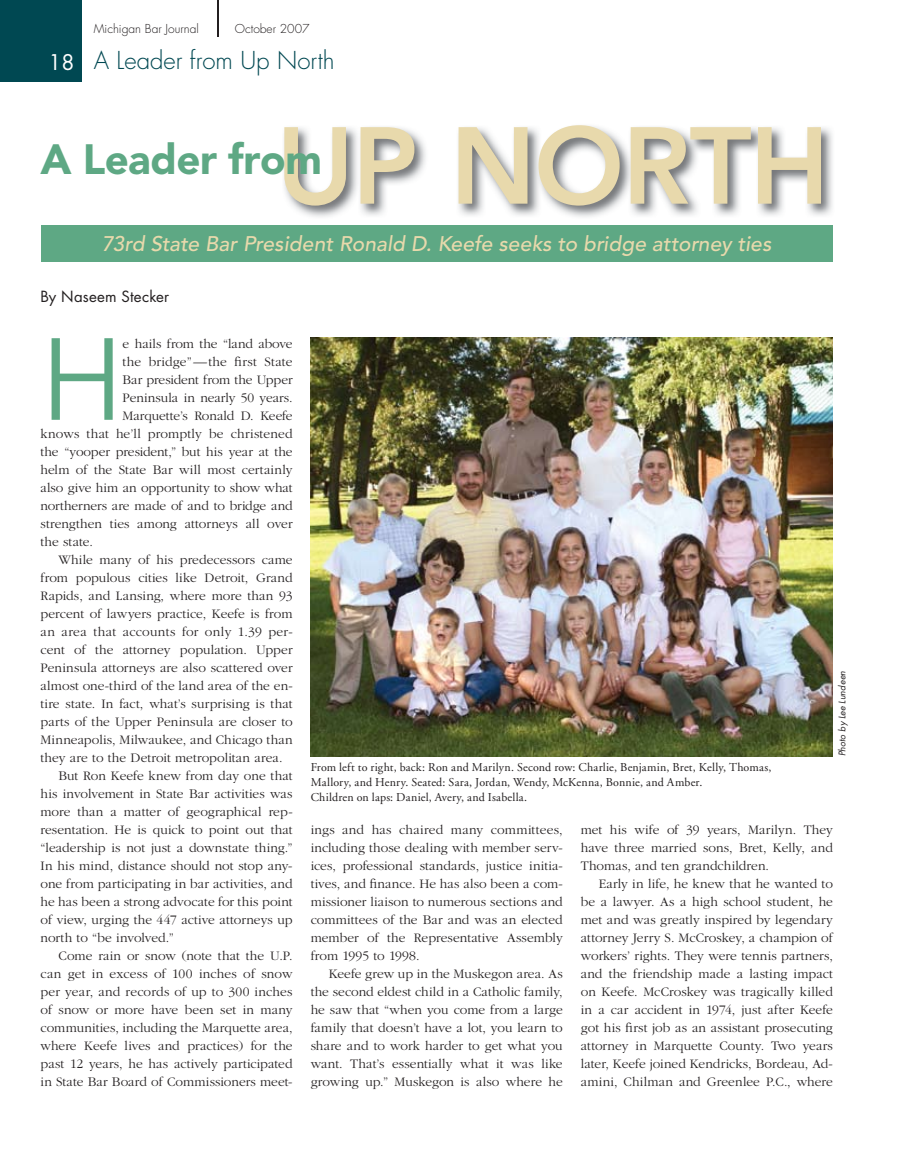
<style>
.page{position:relative;width:905px;height:1175px;background:#fff}
.page>*{position:absolute;margin:0;border:0;box-sizing:border-box;transform-origin:0 0}
.t1{font:115.2px "Avenir";color:#5ea884}
.t2{font:800 108px "Avenir";letter-spacing:-.02em;color:#e8d9ac}
.t3{font:900 42px "Avenir";letter-spacing:-.01em;color:#5ea884}
.t4{font:300 24px "Futura";color:#004852}
.t5{font:italic 500 21px "Avenir";letter-spacing:.005em;color:#e8d9ac}
.t6{font:15px "Futura";letter-spacing:.015em;color:#231f20}
.t7{font:300 13.5px/18px "Garamond";letter-spacing:.005em;color:#231f20;text-align:justify}
.t8{font:12px/15px "Adobe Garamond";letter-spacing:.015em;color:#231f20}
.t9{font:300 12px "Futura";color:#231f20}
.t10{font:italic 9px "Futura";letter-spacing:.01em;color:#231f20}
.s1{font-weight:400;font-size:21px;color:#fff}
</style>
<div class="page">
<div style="left:0;top:0;width:82px;height:82px;background:#004852"></div>
<hr style="left:217px;top:0;width:1px;height:37px;background:#231f20">
<div style="left:41px;top:225px;width:791px;height:36px;background:#5ea884"></div>
<img style="left:282px;top:126px;width:551px;height:136px">
<img style="left:282px;top:225px;width:550px;height:36px">
<img style="left:310px;top:338px;width:523px;height:418px">
<p class="t9" style="left:94px;top:21px;width:106px">Michigan Bar Journal</p>
<p class="t9" style="left:235px;top:21px;width:76px">October 2007</p>
<h3 class="t4" style="left:49px;top:45px;width:287px"><span class="s1">18</span> A Leader from Up North</h3>
<h2 class="t2" style="left:276px;top:102px;width:555px">UP NORTH</h2>
<h3 class="t5" style="left:102px;top:231px;width:671px">73rd State Bar President Ronald D. Keefe seeks to bridge attorney ties</h3>
<p class="t6" style="left:40px;top:286px;width:130px">By Naseem Stecker</p>
<h3 class="t3" style="left:40px;top:134px;width:283px">A Leader from</h3>
<h1 class="t1" style="left:40px;top:314px;width:85px">H</h1>
<p class="t7" style="left:123px;top:335px;width:171px">e hails from the “land above</p>
<p class="t7" style="left:123px;top:353px;width:171px">the bridge”—the first State</p>
<p class="t7" style="left:123px;top:371px;width:171px">Bar president from the Upper</p>
<p class="t7" style="left:123px;top:389px;width:171px">Peninsula in nearly 50 years.</p>
<p class="t7" style="left:123px;top:407px;width:171px">Marquette’s Ronald D. Keefe</p>
<p class="t7" style="left:41px;top:425px;width:254px">knows that he’ll promptly be christened</p>
<p class="t7" style="left:41px;top:443px;width:253px">the “yooper president,” but his year at the</p>
<p class="t7" style="left:41px;top:461px;width:253px">helm of the State Bar will most certainly</p>
<p class="t7" style="left:41px;top:479px;width:254px">also give him an opportunity to show what</p>
<p class="t7" style="left:41px;top:497px;width:254px">northerners are made of and to bridge and</p>
<p class="t7" style="left:41px;top:515px;width:253px">strengthen ties among attorneys all over</p>
<p class="t7" style="left:41px;top:533px;width:54px">the state.</p>
<p class="t7" style="left:59px;top:551px;width:235px">While many of his predecessors came</p>
<p class="t7" style="left:41px;top:569px;width:254px">from populous cities like Detroit, Grand</p>
<p class="t7" style="left:41px;top:587px;width:253px">Rap ids, and Lansing, where more than 93</p>
<p class="t7" style="left:41px;top:605px;width:253px">percent of lawyers practice, Keefe is from</p>
<p class="t7" style="left:41px;top:623px;width:254px">an area that accounts for only 1.39 per-</p>
<p class="t7" style="left:41px;top:641px;width:253px">cent of the attorney population. Upper</p>
<p class="t7" style="left:41px;top:659px;width:254px">Peninsula attorneys are also scattered over</p>
<p class="t7" style="left:41px;top:677px;width:253px">almost one-third of the land area of the en-</p>
<p class="t7" style="left:41px;top:695px;width:253px">tire state. In fact, what’s surprising is that</p>
<p class="t7" style="left:41px;top:713px;width:253px">parts of the Upper Peninsula are closer to</p>
<p class="t7" style="left:41px;top:731px;width:253px">Minneapolis, Milwaukee, and Chicago than</p>
<p class="t7" style="left:41px;top:749px;width:243px">they are to the Detroit metropolitan area.</p>
<p class="t7" style="left:59px;top:767px;width:235px">But Ron Keefe knew from day one that</p>
<p class="t7" style="left:41px;top:785px;width:253px">his involvement in State Bar activities was</p>
<p class="t7" style="left:41px;top:803px;width:253px">more than a matter of geographical rep-</p>
<p class="t7" style="left:41px;top:821px;width:254px">resentation. He is quick to point out that</p>
<p class="t7" style="left:41px;top:839px;width:254px">“leadership is not just a downstate thing.”</p>
<p class="t7" style="left:41px;top:856px;width:253px">In his mind, distance should not stop any-</p>
<p class="t7" style="left:41px;top:874px;width:253px">one from participating in bar activities, and</p>
<p class="t7" style="left:41px;top:892px;width:254px">he has been a strong advocate for this point</p>
<p class="t7" style="left:41px;top:910px;width:253px">of view, urging the 447 active attorneys up</p>
<p class="t7" style="left:41px;top:928px;width:135px">north to “be involved.”</p>
<p class="t7" style="left:59px;top:946px;width:235px">Come rain or snow (note that the U.P.</p>
<p class="t7" style="left:41px;top:964px;width:253px">can get in excess of 100 inches of snow</p>
<p class="t7" style="left:41px;top:982px;width:253px">per year, and records of up to 300 inches</p>
<p class="t7" style="left:41px;top:1000px;width:254px">of snow or more have been set in many</p>
<p class="t7" style="left:41px;top:1018px;width:253px">communities, including the Marquette area,</p>
<p class="t7" style="left:41px;top:1036px;width:253px">where Keefe lives and practices) for the</p>
<p class="t7" style="left:41px;top:1054px;width:253px">past 12 years, he has actively participated</p>
<p class="t7" style="left:41px;top:1072px;width:253px">in State Bar Board of Commissioners meet-</p>
<p class="t8" style="left:310px;top:760px;width:462px">From left to right, back: Ron and Marilyn. Second row: Charlie, Benjamin, Bret, Kelly, Thomas,<br>Mallory, and Henry. Seated: Sara, Jordan, Wendy, McKenna, Bonnie, and Amber.<br>Children on laps: Daniel, Avery, and Isabella.</p>
<p class="t10" style="left:836px;top:756px;width:87px;rotate:-90deg">Photo by Lee Lundeen</p>
<p class="t7" style="left:311px;top:820px;width:254px">ings and has chaired many committees, including those dealing with member serv&shy;ices, professional standards, justice initia&shy;tives, and finance. He has also been a com&shy;missioner liaison to numerous sections and committees of the Bar and was an elected member of the Representative Assembly from 1995 to 1998.</p>
<p class="t7" style="left:311px;top:964px;width:254px;text-indent:18px">Keefe grew up in the Muskegon area. As the second eldest child in a Catholic family, he saw that “when you come from a large family that doesn’t have a lot, you learn to share and to work harder to get what you want. That’s essentially what it was like growing up.” Muskegon is also where he</p>
<p class="t7" style="left:580px;top:821px;width:253px">met his wife of 39 years, Marilyn. They have three married sons, Bret, Kelly, and Thomas, and ten grandchildren.</p>
<p class="t7" style="left:580px;top:875px;width:254px;text-indent:18px">Early in life, he knew that he wanted to be a lawyer. As a high school student, he met and was greatly inspired by legendary attorney Jerry S. McCroskey, a champion of workers’ rights. They were tennis partners, and the friendship made a lasting impact on Keefe. McCroskey was tragically killed in a car accident in 1974, just after Keefe got his first job as an assistant prosecuting attorney in Marquette County. Two years later, Keefe joined Kendricks, Bordeau, Ad&shy;amini, Chilman and Greenlee P.C., where</p>
</div>
